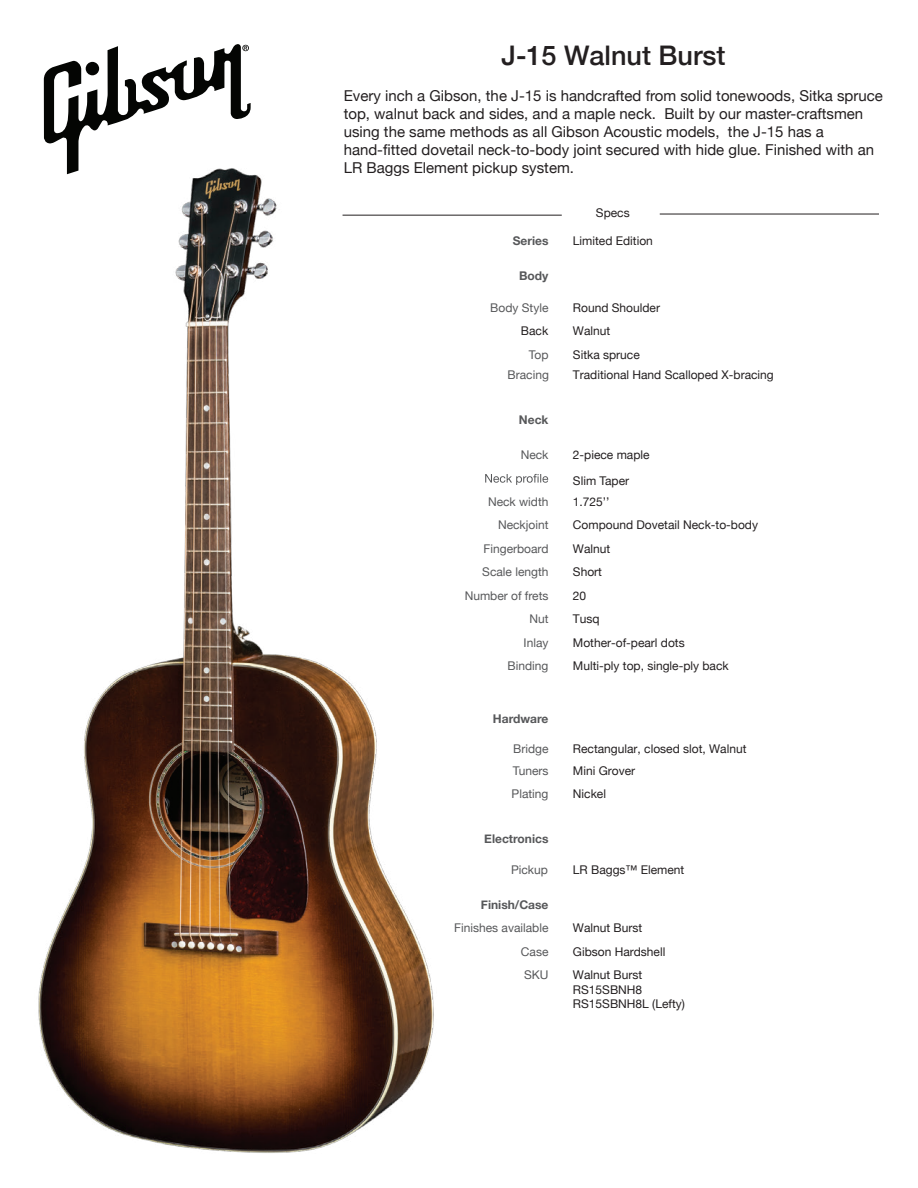
<style>
.page{position:relative;width:918px;height:1188px;background:#fff}
.page>*{position:absolute;margin:0;border:0;box-sizing:border-box;transform-origin:0 0}
.t1{font:500 27px "Helvetica Neue";color:#231f20}
.t2{font:15px/18px "Helvetica Neue";color:#231f20}
.t3{font:12px/14.4px "Helvetica Neue";color:#231f20}
.t4{font:12px "Helvetica Neue";color:#57585a}
.t5{font:700 12px "Helvetica Neue";color:#57585a}
</style>
<div class="page">
<img style="left:38px;top:78px;width:777px;height:1075px">
<hr style="left:660px;top:214px;width:219px;height:1px;background:#231f20">
<hr style="left:343px;top:215px;width:219px;height:1px;background:#231f20">
<svg style="left:485px;top:474px;width:63px;height:11px"></svg>
<svg style="left:44px;top:44px;width:207px;height:130px"></svg>
<h1 class="t1" style="left:502px;top:34px;width:226px">J-15 Walnut Burst</h1>
<p class="t2" style="left:344px;top:87px;width:541px">Every inch a Gibson, the J-15 is handcrafted from solid tonewoods, Sitka spruce top, walnut back and sides, and a maple neck. Built by our master-craftsmen using the same methods as all Gibson Acoustic models, the J-15 has a hand-fitted dovetail neck-to-body joint secured with hide glue. Finished with an LR Baggs Element pickup system.</p>
<p class="t3" style="left:596px;top:206px;width:35px">Specs</p>
<p class="t5" style="left:513px;top:232px;width:37px">Series</p>
<p class="t3" style="left:573px;top:234px;width:82px">Limited Edition</p>
<p class="t5" style="left:519px;top:266px;width:31px">Body</p>
<p class="t4" style="left:490px;top:299px;width:60px">Body Style</p>
<p class="t3" style="left:573px;top:297px;width:89px;line-height:23.4px">Round Shoulder<br>Walnut</p>
<p class="t4" style="left:529px;top:346px;width:21px">Top</p>
<p class="t3" style="left:573px;top:348px;width:68px">Sitka spruce</p>
<p class="t4" style="left:508px;top:366px;width:43px">Bracing</p>
<p class="t3" style="left:573px;top:368px;width:202px">Traditional Hand Scalloped X-bracing</p>
<p class="t5" style="left:519px;top:410px;width:31px">Neck</p>
<p class="t4" style="left:521px;top:446px;width:29px">Neck</p>
<p class="t3" style="left:573px;top:448px;width:78px">2-piece maple</p>
<p class="t4" style="left:488px;top:493px;width:62px">Neck width</p>
<p class="t3" style="left:573px;top:495px;width:38px">1.725’’</p>
<p class="t4" style="left:498px;top:516px;width:52px">Neckjoint</p>
<p class="t3" style="left:573px;top:519px;width:187px">Compound Dovetail Neck-to-body</p>
<p class="t4" style="left:484px;top:540px;width:66px">Fingerboard</p>
<p class="t3" style="left:573px;top:542px;width:39px">Walnut</p>
<p class="t4" style="left:482px;top:563px;width:68px">Scale length</p>
<p class="t3" style="left:573px;top:565px;width:31px">Short</p>
<p class="t4" style="left:465px;top:587px;width:85px">Number of frets</p>
<p class="t3" style="left:573px;top:589px;width:15px">20</p>
<p class="t4" style="left:529px;top:610px;width:21px">Nut</p>
<p class="t3" style="left:573px;top:612px;width:28px">Tusq</p>
<p class="t4" style="left:524px;top:634px;width:26px">Inlay</p>
<p class="t3" style="left:573px;top:636px;width:113px">Mother-of-pearl dots</p>
<p class="t4" style="left:508px;top:657px;width:42px">Binding</p>
<p class="t3" style="left:521px;top:325px;width:29px">Back</p>
<p class="t3" style="left:573px;top:474px;width:58px">Slim Taper</p>
<p class="t3" style="left:573px;top:659px;width:157px">Multi-ply top, single-ply back</p>
<p class="t5" style="left:493px;top:709px;width:57px">Hardware</p>
<p class="t4" style="left:513px;top:740px;width:37px">Bridge</p>
<p class="t3" style="left:573px;top:742px;width:175px">Rectangular, closed slot, Walnut</p>
<p class="t4" style="left:513px;top:762px;width:37px">Tuners</p>
<p class="t3" style="left:573px;top:764px;width:64px">Mini Grover</p>
<p class="t4" style="left:512px;top:785px;width:38px">Plating</p>
<p class="t3" style="left:573px;top:788px;width:35px">Nickel</p>
<p class="t5" style="left:484px;top:829px;width:66px">Electronics</p>
<p class="t4" style="left:511px;top:861px;width:38px">Pickup</p>
<p class="t3" style="left:573px;top:863px;width:113px">LR Baggs™ Element</p>
<p class="t5" style="left:481px;top:895px;width:69px">Finish/Case</p>
<p class="t4" style="left:454px;top:919px;width:96px">Finishes available</p>
<p class="t3" style="left:573px;top:922px;width:71px">Walnut Burst</p>
<p class="t4" style="left:521px;top:943px;width:29px">Case</p>
<p class="t3" style="left:573px;top:945px;width:94px">Gibson Hardshell</p>
<p class="t4" style="left:524px;top:966px;width:26px">SKU</p>
<p class="t3" style="left:573px;top:968px;width:114px">Walnut Burst<br>RS15SBNH8<br>RS15SBNH8L (Lefty)</p>
</div>
